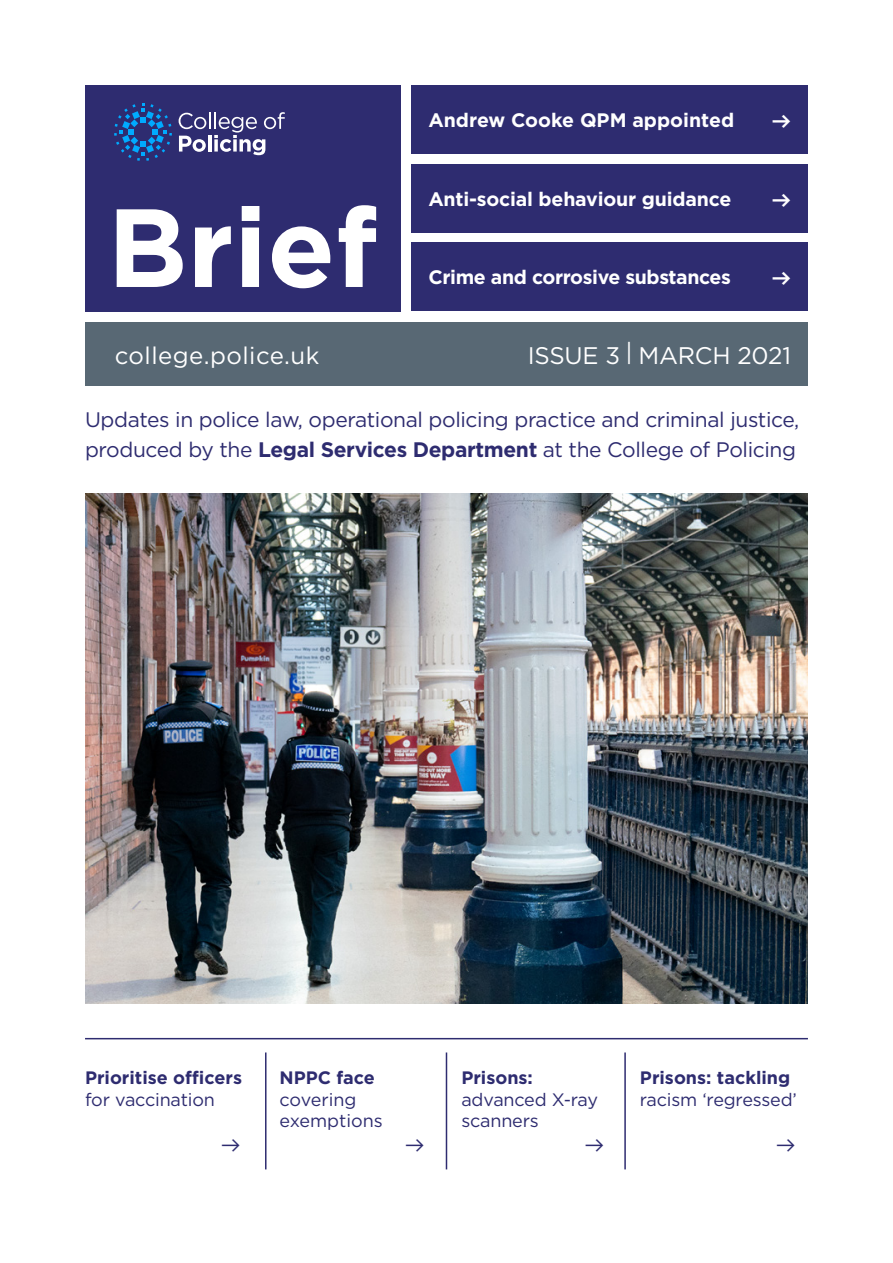
<style>
.page{position:relative;width:893px;height:1263px;background:#fff}
.page>*{position:absolute;margin:0;border:0;box-sizing:border-box;transform-origin:0 0}
.t1{font:700 110.85px "Gotham";color:#fff}
.t2{font:24px "Gotham";letter-spacing:.005em;color:#fff}
.t3{font:21px/30px "Gotham";letter-spacing:-.02em;color:#2e2c70}
.t4{font:700 19.5px "Gotham";letter-spacing:-.01em;color:#fff}
.t5{font:19.5px "FS Elliot Pro";color:#2e2c70}
.t6{font:700 19.5px "FS Elliot Pro";color:#fff}
.t7{font:18px/21.6px "Gotham";letter-spacing:-.01em;color:#2e2c70}
.t8{font:700 18px "Gotham";color:#2e2c70}
.s1{font-weight:700}
</style>
<div class="page">
<div style="left:85px;top:85px;width:316px;height:226px;background:#2e2c70"></div>
<div style="left:85px;top:322px;width:723px;height:64px;background:#586874"></div>
<img style="left:85px;top:493px;width:723px;height:510px">
<hr style="left:85px;top:1038px;width:723px;height:1px;background:#2e2c70">
<hr style="left:265px;top:1052px;width:1px;height:117px;background:#2e2c70">
<hr style="left:446px;top:1052px;width:1px;height:117px;background:#2e2c70">
<hr style="left:624px;top:1052px;width:2px;height:117px;background:#2e2c70">
<div style="left:411px;top:164px;width:397px;height:68px;background:#2e2c70"></div>
<div style="left:411px;top:242px;width:397px;height:68px;background:#2e2c70"></div>
<div style="left:411px;top:85px;width:397px;height:68px;background:#2e2c70"></div>
<svg style="left:114px;top:103px;width:58px;height:58px"></svg>
<svg style="left:179px;top:112px;width:106px;height:43px"></svg>
<p class="t1" style="left:107px;top:174px;width:272px">Brief</p>
<p class="t2" style="left:115px;top:340px;width:206px">college.police.uk</p>
<p class="t4" style="left:428px;top:107px;width:307px">Andrew Cooke QPM appointed</p>
<p class="t6" style="left:772px;top:107px;width:20px">→</p>
<p class="t4" style="left:428px;top:186px;width:304px">Anti-social behaviour guidance</p>
<p class="t6" style="left:772px;top:186px;width:20px">→</p>
<p class="t4" style="left:428px;top:264px;width:304px">Crime and corrosive substances</p>
<p class="t6" style="left:772px;top:265px;width:20px">→</p>
<p class="t2" style="left:528px;top:340px;width:265px">ISSUE 3 | MARCH 2021</p>
<p class="t3" style="left:85px;top:404px;width:716px">Updates in police law, operational policing practice and criminal justice, produced by the <span class="s1">Legal Services Department</span> at the College of Policing</p>
<p class="t8" style="left:85px;top:1065px;width:159px">Prioritise officers</p>
<p class="t7" style="left:85px;top:1088px;width:131px">for vaccination</p>
<p class="t5" style="left:222px;top:1131px;width:20px">→</p>
<p class="t7" style="left:280px;top:1066px;width:105px"><span class="s1">NPPC face </span>covering exemptions</p>
<p class="t5" style="left:405px;top:1131px;width:20px">→</p>
<p class="t8" style="left:461px;top:1065px;width:73px">Prisons:</p>
<p class="t7" style="left:461px;top:1088px;width:138px">advanced X-ray scanners</p>
<p class="t5" style="left:585px;top:1131px;width:20px">→</p>
<p class="t7" style="left:640px;top:1066px;width:158px"><span class="s1">Prisons: tackling </span>racism ‘regressed’</p>
<p class="t5" style="left:776px;top:1131px;width:20px">→</p>
</div>
